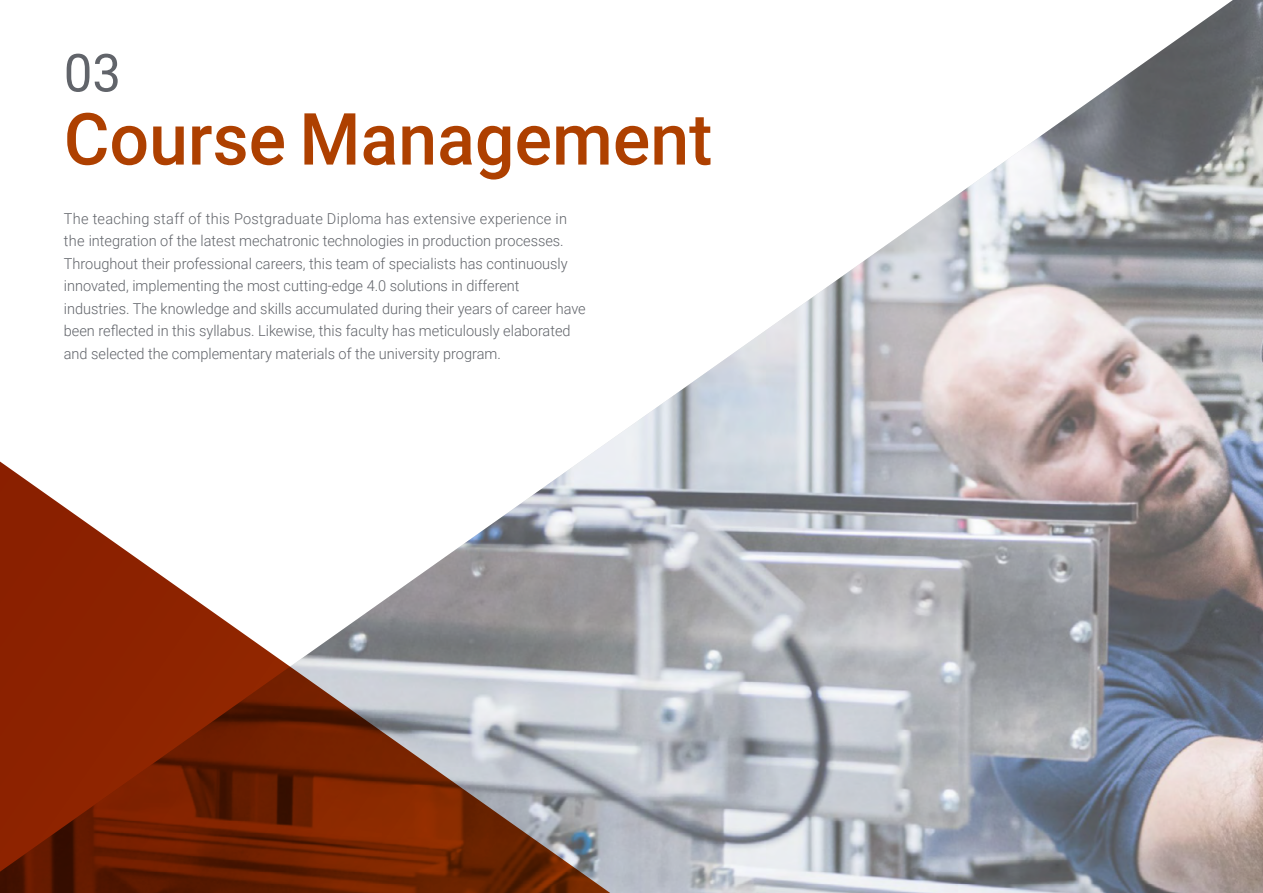
<style>
.page{position:relative;width:1263px;height:893px;background:#fff}
.page>*{position:absolute;margin:0;border:0;box-sizing:border-box;transform-origin:0 0}
.t1{font:500 72px "Roboto";color:#ae4000}
.t2{font:52.5px "Roboto";color:#61646a}
.t3{font:300 15px/22.5px "Roboto";color:#61646a}
</style>
<div class="page">
<img style="left:602px;top:0;width:661px;height:893px">
<svg style="left:0;top:446px;width:640px;height:447px"></svg>
<h2 class="t2" style="left:64px;top:36px;width:59px">03</h2>
<h1 class="t1" style="left:64px;top:89px;width:650px">Course Management</h1>
<p class="t3" style="left:64px;top:207px;width:523px">The teaching staff of this Postgraduate Diploma has extensive experience in the integration of the latest mechatronic technologies in production processes.<br>Throughout their professional careers, this team of specialists has continuously innovated, implementing the most cutting-edge 4.0 solutions in different industries. The knowledge and skills accumulated during their years of career have been reflected in this syllabus. Likewise, this faculty has meticulously elaborated and selected the complementary materials of the university program.</p>
</div>
